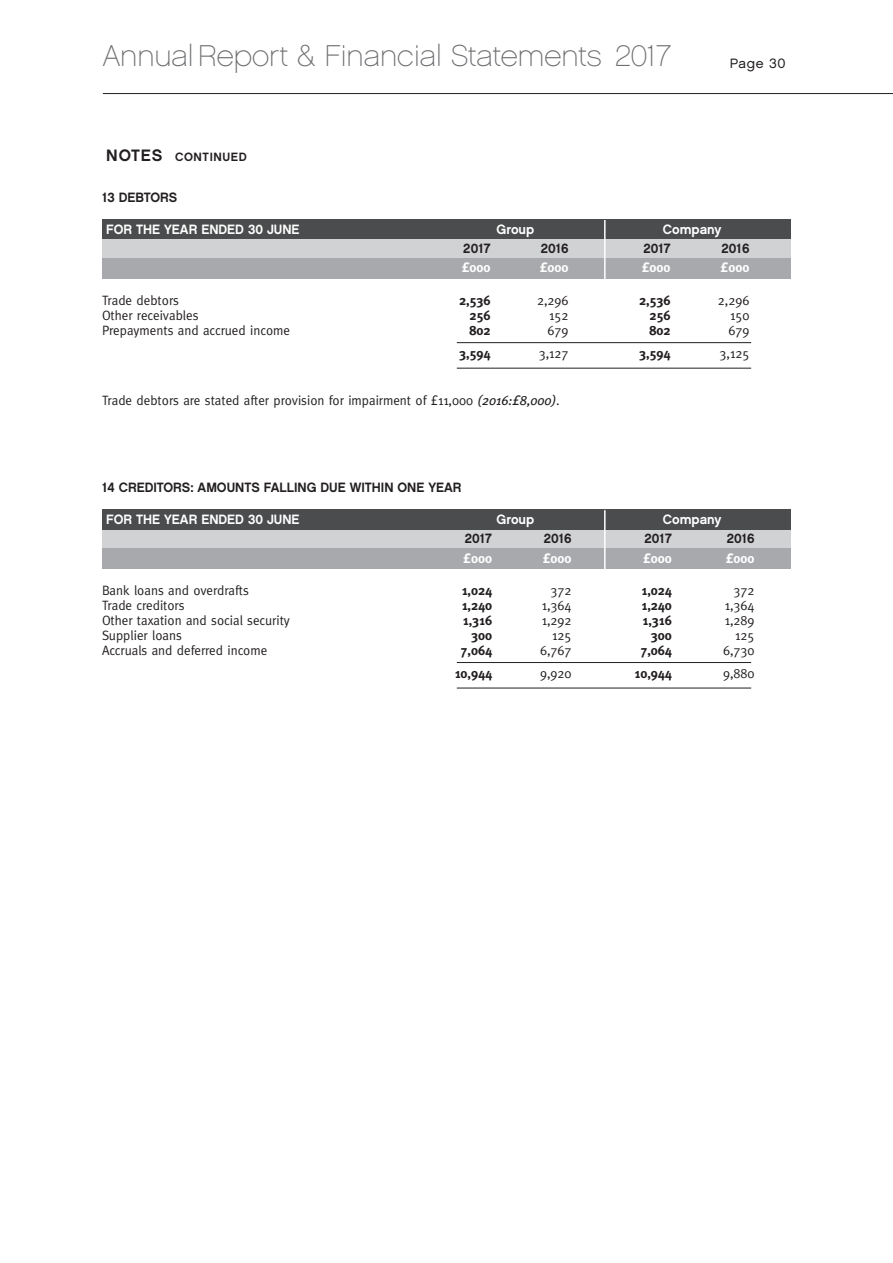
<style>
.page{position:relative;width:893px;height:1263px;background:#fff}
.page>*{position:absolute;margin:0;border:0;box-sizing:border-box;transform-origin:0 0}
.t1{font:30px "Chalet Paris Nineteen Sixty";color:#6c6d70}
.t2{font:13.5px "Meta";color:#231f20}
.t3{font:700 13.5px "Meta";color:#231f20}
.t4{font:13.5px "Chalet New York Nineteen Sixty";color:#231f20}
.t5{font:13.5px "Chalet New York Nineteen Sixty";color:#fff}
.t6{font:700 13.5px "Meta";color:#fff}
.t7{font:13.5px "Chalet London Nineteen Sixty";letter-spacing:.05em;color:#231f20}
.t8{font:12px "Chalet New York Nineteen Sixty";letter-spacing:.05em;color:#231f20}
.s1{font-size:16.5px}
.s2{font-family:"Meta Plus";font-style:italic}
</style>
<div class="page">
<hr style="left:103px;top:93px;width:790px;height:1px;background:#231f20">
<div style="left:102px;top:220px;width:689px;height:20px;background:#4b4c4d"></div>
<div style="left:102px;top:240px;width:689px;height:20px;background:#d1d2d4"></div>
<div style="left:102px;top:258px;width:689px;height:20px;background:#a8a9ad"></div>
<hr style="left:604px;top:220px;width:2px;height:70px;background:#fff">
<hr style="left:457px;top:342px;width:294px;height:1px;background:#231f20">
<hr style="left:457px;top:368px;width:294px;height:1px;background:#231f20">
<div style="left:102px;top:510px;width:689px;height:20px;background:#4b4c4d"></div>
<div style="left:102px;top:530px;width:689px;height:20px;background:#d1d2d4"></div>
<div style="left:102px;top:548px;width:689px;height:20px;background:#a8a9ad"></div>
<hr style="left:604px;top:510px;width:2px;height:70px;background:#fff">
<hr style="left:457px;top:662px;width:294px;height:1px;background:#231f20">
<hr style="left:457px;top:688px;width:294px;height:1px;background:#231f20">
<h1 class="t1" style="left:103px;top:39px;width:570px">AnnualReport &amp; Financial Statements 2017</h1>
<p class="t7" style="left:730px;top:55px;width:57px">Page 30</p>
<p class="t8" style="left:106px;top:150px;width:142px"><span class="s1">NOTES</span> CONTINUED</p>
<p class="t4" style="left:102px;top:189px;width:77px">13 DEBTORS</p>
<p class="t5" style="left:106px;top:221px;width:195px">FOR THE YEAR ENDED 30 JUNE</p>
<p class="t5" style="left:497px;top:221px;width:39px">Group</p>
<p class="t5" style="left:663px;top:221px;width:60px">Company</p>
<p class="t4" style="left:463px;top:241px;width:29px">2017</p>
<p class="t4" style="left:541px;top:241px;width:29px">2016</p>
<p class="t4" style="left:643px;top:241px;width:29px">2017</p>
<p class="t4" style="left:721px;top:241px;width:29px">2016</p>
<p class="t6" style="left:462px;top:260px;width:30px">£000</p>
<p class="t6" style="left:540px;top:260px;width:30px">£000</p>
<p class="t6" style="left:642px;top:260px;width:30px">£000</p>
<p class="t6" style="left:721px;top:260px;width:30px">£000</p>
<p class="t2" style="left:102px;top:292px;width:78px">Trade debtors</p>
<p class="t3" style="left:459px;top:292px;width:33px">2,536</p>
<p class="t2" style="left:537px;top:292px;width:33px">2,296</p>
<p class="t3" style="left:639px;top:292px;width:33px">2,536</p>
<p class="t2" style="left:718px;top:292px;width:33px">2,296</p>
<p class="t2" style="left:102px;top:307px;width:98px">Other receivables</p>
<p class="t3" style="left:470px;top:307px;width:23px">256</p>
<p class="t2" style="left:549px;top:307px;width:21px">152</p>
<p class="t3" style="left:650px;top:307px;width:23px">256</p>
<p class="t2" style="left:730px;top:307px;width:21px">150</p>
<p class="t2" style="left:102px;top:322px;width:189px">Prepayments and accrued income</p>
<p class="t3" style="left:470px;top:322px;width:23px">802</p>
<p class="t2" style="left:548px;top:322px;width:23px">679</p>
<p class="t3" style="left:650px;top:322px;width:23px">802</p>
<p class="t2" style="left:728px;top:322px;width:23px">679</p>
<p class="t3" style="left:459px;top:345px;width:33px">3,594</p>
<p class="t2" style="left:539px;top:345px;width:31px">3,127</p>
<p class="t3" style="left:639px;top:345px;width:33px">3,594</p>
<p class="t2" style="left:720px;top:345px;width:31px">3,125</p>
<p class="t2" style="left:102px;top:392px;width:459px">Trade debtors are stated after provision for impairment of £11,000 <span class="s2">(2016:£8,000)</span>.</p>
<p class="t4" style="left:102px;top:480px;width:361px">14 CREDITORS: AMOUNTS FALLING DUE WITHIN ONE YEAR</p>
<p class="t5" style="left:106px;top:512px;width:195px">FOR THE YEAR ENDED 30 JUNE</p>
<p class="t5" style="left:497px;top:512px;width:39px">Group</p>
<p class="t5" style="left:663px;top:512px;width:60px">Company</p>
<p class="t4" style="left:465px;top:531px;width:29px">2017</p>
<p class="t4" style="left:544px;top:531px;width:29px">2016</p>
<p class="t4" style="left:645px;top:531px;width:29px">2017</p>
<p class="t4" style="left:727px;top:531px;width:29px">2016</p>
<p class="t6" style="left:463px;top:550px;width:30px">£000</p>
<p class="t6" style="left:543px;top:550px;width:30px">£000</p>
<p class="t6" style="left:643px;top:550px;width:30px">£000</p>
<p class="t6" style="left:726px;top:550px;width:30px">£000</p>
<p class="t2" style="left:102px;top:582px;width:148px">Bank loans and overdrafts</p>
<p class="t3" style="left:462px;top:582px;width:32px">1,024</p>
<p class="t2" style="left:551px;top:582px;width:23px">372</p>
<p class="t3" style="left:641px;top:582px;width:32px">1,024</p>
<p class="t2" style="left:734px;top:582px;width:23px">372</p>
<p class="t2" style="left:102px;top:597px;width:84px">Trade creditors</p>
<p class="t3" style="left:462px;top:597px;width:32px">1,240</p>
<p class="t2" style="left:542px;top:597px;width:31px">1,364</p>
<p class="t3" style="left:641px;top:597px;width:32px">1,240</p>
<p class="t2" style="left:725px;top:597px;width:31px">1,364</p>
<p class="t2" style="left:102px;top:612px;width:189px">Other taxation and social security</p>
<p class="t3" style="left:463px;top:612px;width:31px">1,316</p>
<p class="t2" style="left:542px;top:612px;width:31px">1,292</p>
<p class="t3" style="left:643px;top:612px;width:31px">1,316</p>
<p class="t2" style="left:725px;top:612px;width:31px">1,289</p>
<p class="t2" style="left:102px;top:627px;width:81px">Supplier loans</p>
<p class="t3" style="left:471px;top:627px;width:23px">300</p>
<p class="t2" style="left:552px;top:627px;width:21px">125</p>
<p class="t3" style="left:651px;top:627px;width:23px">300</p>
<p class="t2" style="left:735px;top:627px;width:21px">125</p>
<p class="t2" style="left:102px;top:642px;width:167px">Accruals and deferred income</p>
<p class="t3" style="left:461px;top:642px;width:33px">7,064</p>
<p class="t2" style="left:540px;top:642px;width:33px">6,767</p>
<p class="t3" style="left:640px;top:642px;width:33px">7,064</p>
<p class="t2" style="left:723px;top:642px;width:33px">6,730</p>
<p class="t3" style="left:455px;top:666px;width:39px">10,944</p>
<p class="t2" style="left:540px;top:666px;width:33px">9,920</p>
<p class="t3" style="left:634px;top:666px;width:39px">10,944</p>
<p class="t2" style="left:723px;top:666px;width:33px">9,880</p>
</div>
